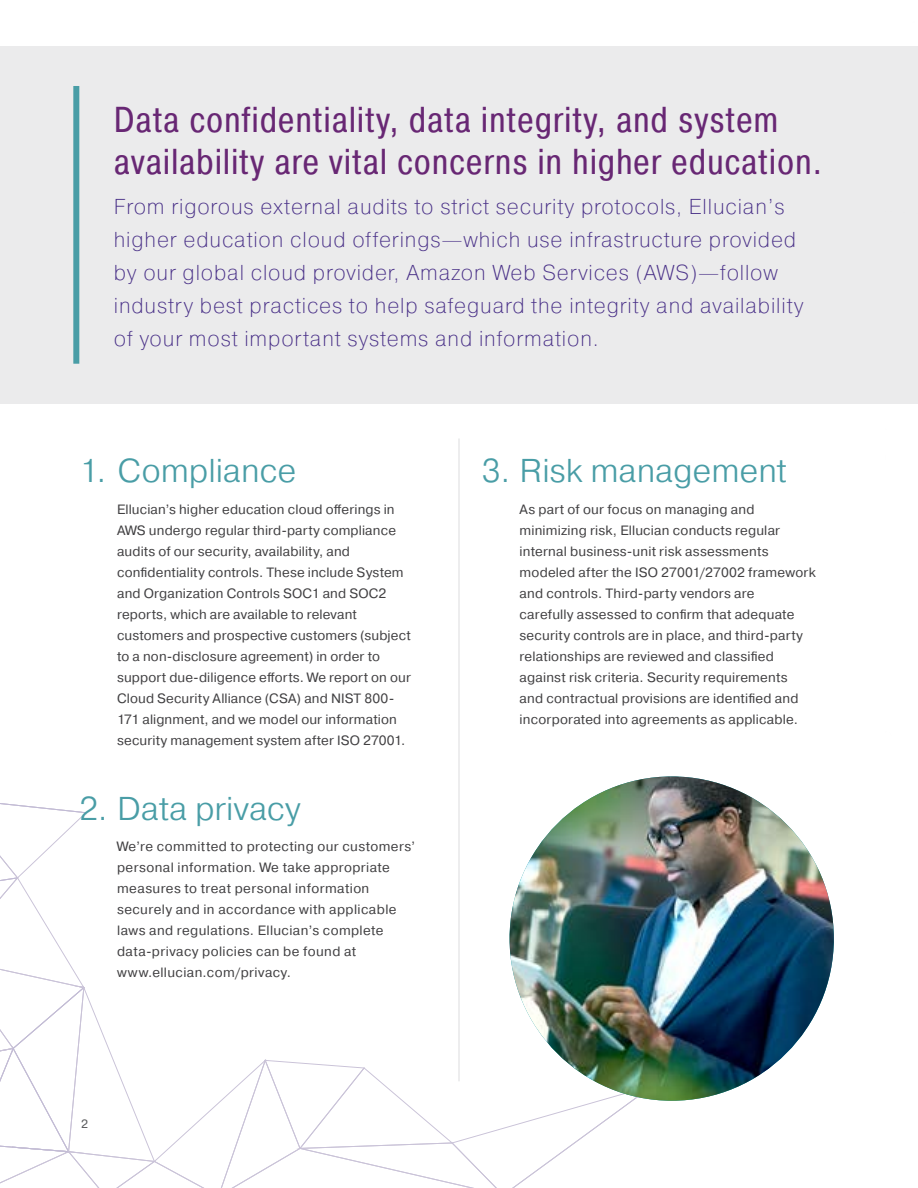
<style>
.page{position:relative;width:918px;height:1188px;background:#fff}
.page>*{position:absolute;margin:0;border:0;box-sizing:border-box;transform-origin:0 0}
.t1{font:36px/42px "Pragmatica Cond";letter-spacing:.02em;color:#682774}
.t2{font:300 33px "Pragmatica";letter-spacing:-.005em;color:#499da6}
.t3{font:200 21.6px/33px "Pragmatica";letter-spacing:.04em;color:#482f87}
.t4{font:13.5px/21px "Pragmatica";letter-spacing:.015em;color:#414042}
.t5{font:12px "Pragmatica";color:#58595b}
</style>
<div class="page">
<div style="left:0;top:46px;width:918px;height:358px;background:#e6e7e8"></div>
<div style="left:73px;top:86px;width:6px;height:278px;background:#499da6"></div>
<hr style="left:459px;top:438px;width:1px;height:643px;background:#dcddde">
<svg style="left:0;top:787px;width:650px;height:401px"></svg>
<img style="left:510px;top:776px;width:324px;height:325px;border-radius:162px">
<h1 class="t1" style="left:114px;top:99px;width:710px">Data confidentiality, data integrity, and system availability are vital concerns in higher education.</h1>
<p class="t3" style="left:114px;top:189px;width:691px">From rigorous external audits to strict security protocols, Ellucian’s higher education cloud offerings—which use infrastructure provided by our global cloud provider, Amazon Web Services (AWS)—follow industry best practices to help safeguard the integrity and availability of your most important systems and information.</p>
<h2 class="t2" style="left:79px;top:450px;width:219px">1. Compliance</h2>
<p class="t4" style="left:117px;top:499px;width:295px">Ellucian’s higher education cloud offerings in AWS undergo regular third-party compliance audits of our security, availability, and confidentiality controls. These include System and Organization Controls SOC1 and SOC2 reports, which are available to relevant customers and prospective customers (subject to a non-disclosure agreement) in order to support due-diligence efforts. We report on our Cloud Security Alliance (CSA) and NIST 800- 171 alignment, and we model our information security management system after ISO 27001.</p>
<h2 class="t2" style="left:79px;top:787px;width:223px">2. Data privacy</h2>
<p class="t4" style="left:117px;top:837px;width:300px">We’re committed to protecting our customers’ personal information. We take appropriate measures to treat personal information securely and in accordance with applicable laws and regulations. Ellucian’s complete data-privacy policies can be found at www.ellucian.com/privacy.</p>
<p class="t5" style="left:81px;top:1117px;width:8px">2</p>
<h2 class="t2" style="left:482px;top:450px;width:306px">3. Risk management</h2>
<p class="t4" style="left:520px;top:499px;width:298px">As part of our focus on managing and minimizing risk, Ellucian conducts regular internal business-unit risk assessments modeled after the ISO 27001/27002 framework and controls. Third-party vendors are<br>carefully assessed to confirm that adequate security controls are in place, and third-party relationships are reviewed and classified against risk criteria. Security requirements<br>and contractual provisions are identified and incorporated into agreements as applicable.</p>
</div>
